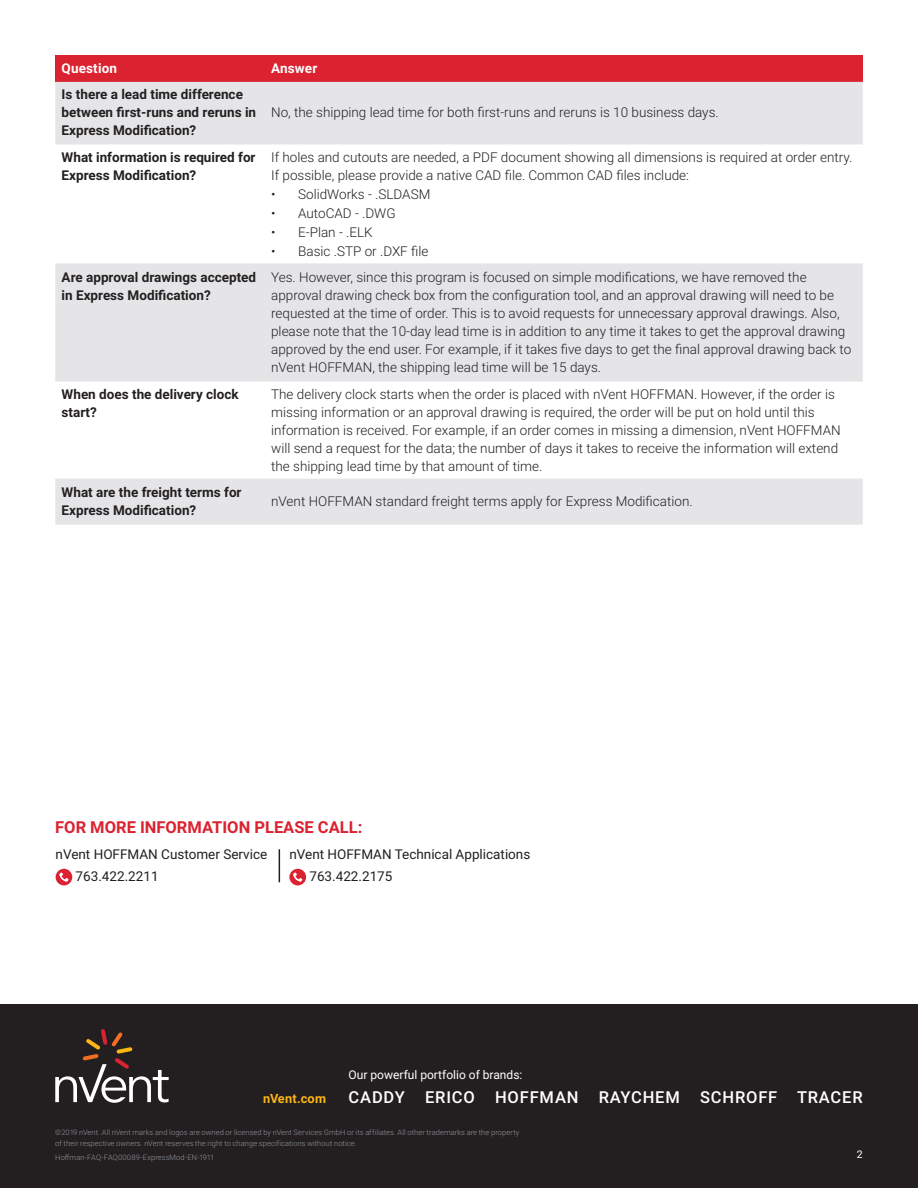
<style>
.page{position:relative;width:918px;height:1188px;background:#fff}
.page>*{position:absolute;margin:0;border:0;box-sizing:border-box;transform-origin:0 0}
.t1{font:500 16.5px "Roboto";letter-spacing:.05em;color:#fff}
.Continents_Pantone_1{font:700 16.5px "Roboto";color:#db2230}
.Answer{font:300 13.5px/18px "Roboto";color:#231f20}
.Question{font:700 13.5px/18px "Roboto";color:#231f20}
.Country_TEL{font:13.5px "Roboto";color:#231f20}
.table_text__header{font:700 13.5px "Roboto";letter-spacing:.01em;color:#fff}
.t2{font:700 12.75px "Roboto";letter-spacing:.015em;color:#fcb615}
.t3{font:12px "Roboto";color:#fff}
.t4{font:10.5px "Roboto";color:#fff}
.t5{font:300 7.5px/10.5px "Roboto";letter-spacing:.01em;color:#8f959e}
</style>
<div class="page">
<div style="left:0;top:1004px;width:918px;height:184px;background:#231f20"></div>
<svg style="left:55px;top:1029px;width:114px;height:74px"></svg>
<div style="left:56px;top:869px;width:16px;height:16px;background:#db2230;border-radius:50%"></div>
<svg style="left:59px;top:872px;width:10px;height:10px"></svg>
<div style="left:289px;top:869px;width:17px;height:16px;background:#db2230;border-radius:50%"></div>
<svg style="left:293px;top:872px;width:9px;height:10px"></svg>
<hr style="left:279px;top:849px;width:1px;height:33px;background:#231f20">
<div style="left:55px;top:55px;width:210px;height:27px;background:#db2230"></div>
<div style="left:265px;top:55px;width:598px;height:27px;background:#db2230"></div>
<svg style="left:55px;top:82px;width:808px;height:441px;fill:#ececee"></svg>
<hr style="left:55px;top:143px;width:210px;height:1px;background:#e5e5e8">
<hr style="left:265px;top:143px;width:598px;height:1px;background:#e5e5e8">
<hr style="left:55px;top:263px;width:210px;height:2px;background:#e5e5e8">
<hr style="left:265px;top:263px;width:598px;height:2px;background:#e5e5e8">
<hr style="left:55px;top:380px;width:210px;height:1px;background:#e5e5e8">
<hr style="left:265px;top:380px;width:598px;height:1px;background:#e5e5e8">
<hr style="left:55px;top:479px;width:210px;height:1px;background:#e5e5e8">
<hr style="left:265px;top:479px;width:598px;height:1px;background:#e5e5e8">
<hr style="left:55px;top:523px;width:210px;height:2px;background:#e5e5e8">
<hr style="left:265px;top:523px;width:598px;height:2px;background:#e5e5e8">
<p class="table_text__header" style="left:62px;top:59px;width:57px">Question</p>
<p class="table_text__header" style="left:271px;top:59px;width:48px">Answer</p>
<p class="Question" style="left:62px;top:85px;width:196px">Is there a lead time difference between first-runs and reruns in<br>Express Modification?</p>
<p class="Answer" style="left:271px;top:103px;width:449px">No, the shipping lead time for both first-runs and reruns is 10 business days.</p>
<p class="Question" style="left:62px;top:148px;width:195px">What information is required for<br>Express Modification?</p>
<p class="Answer" style="left:271px;top:148px;width:583px">If holes and cutouts are needed, a PDF document showing all dimensions is required at order entry.<br>If possible, please provide a native CAD file. Common CAD files include:</p>
<p class="Answer" style="left:271px;top:184px;width:161px">• SolidWorks - .SLDASM</p>
<p class="Answer" style="left:271px;top:203px;width:126px">• AutoCAD - .DWG</p>
<p class="Answer" style="left:271px;top:222px;width:103px">• E-Plan - .ELK</p>
<p class="Answer" style="left:271px;top:241px;width:159px">• Basic .STP or .DXF file</p>
<p class="Question" style="left:62px;top:268px;width:196px">Are approval drawings accepted in Express Modification?</p>
<p class="Answer" style="left:271px;top:268px;width:582px">Yes. However, since this program is focused on simple modifications, we have removed the approval drawing check box from the configuration tool, and an approval drawing will need to be requested at the time of order. This is to avoid requests for unnecessary approval drawings. Also, please note that the 10-day lead time is in addition to any time it takes to get the approval drawing approved by the end user. For example, if it takes five days to get the final approval drawing back to nVent HOFFMAN, the shipping lead time will be 15 days.</p>
<p class="Question" style="left:62px;top:385px;width:179px">When does the delivery clock start?</p>
<p class="Answer" style="left:271px;top:385px;width:571px">The delivery clock starts when the order is placed with nVent HOFFMAN. However, if the order is missing information or an approval drawing is required, the order will be put on hold until this information is received. For example, if an order comes in missing a dimension, nVent HOFFMAN will send a request for the data; the number of days it takes to receive the information will extend the shipping lead time by that amount of time.</p>
<p class="Question" style="left:62px;top:483px;width:181px">What are the freight terms for<br>Express Modification?</p>
<p class="Answer" style="left:271px;top:492px;width:423px">nVent HOFFMAN standard freight terms apply for Express Modification.</p>
<p class="Continents_Pantone_1" style="left:55px;top:815px;width:309px">FOR MORE INFORMATION PLEASE CALL:</p>
<p class="Country_TEL" style="left:56px;top:845px;width:213px">nVent HOFFMAN Customer Service</p>
<p class="Country_TEL" style="left:76px;top:867px;width:84px">763.422.2211</p>
<p class="Country_TEL" style="left:289px;top:845px;width:242px">nVent HOFFMAN Technical Applications</p>
<p class="Country_TEL" style="left:309px;top:867px;width:84px">763.422.2175</p>
<p class="t3" style="left:349px;top:1066px;width:175px">Our powerful portfolio of brands:</p>
<p class="t2" style="left:263px;top:1089px;width:64px">nVent.com</p>
<p class="t1" style="left:349px;top:1085px;width:516px">CADDY ERICO HOFFMAN RAYCHEM SCHROFF TRACER</p>
<p class="t5" style="left:55px;top:1127px;width:466px">©2019 nVent. All nVent marks and logos are owned or licensed by nVent Services GmbH or its affiliates. All other trademarks are the property of their respective owners. nVent reserves the right to change specifications without notice.</p>
<p class="t5" style="left:55px;top:1152px;width:160px">Hoffman-FAQ-FAQ00089-ExpressMod-EN-1911</p>
<p class="t4" style="left:857px;top:1147px;width:7px">2</p>
</div>
